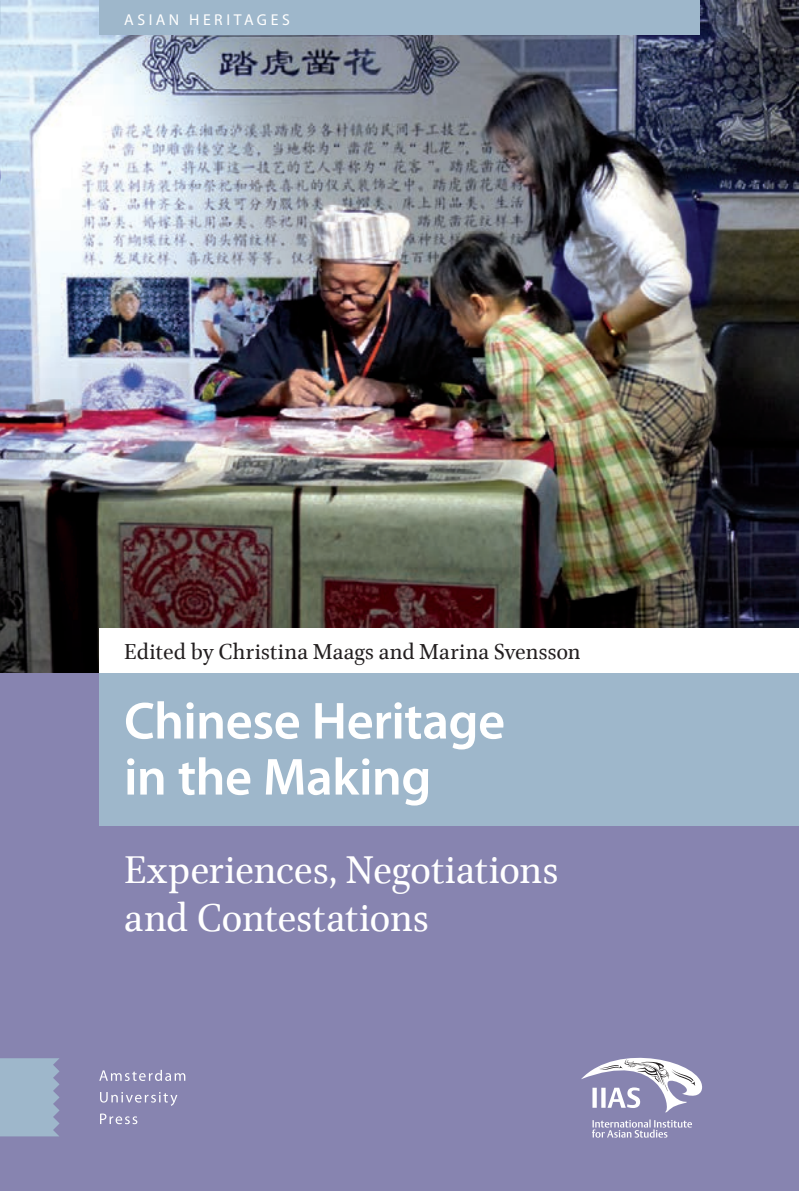
<style>
.page{position:relative;width:799px;height:1191px;background:#8784b0}
.page>*{position:absolute;margin:0;border:0;box-sizing:border-box;transform-origin:0 0}
.t1{font:600 52.5px/56px "Myriad Pro";letter-spacing:-.01em;color:#fff}
.t2{font:43.75px/47.2px "Brill";letter-spacing:-.005em;color:#fff}
.t3{font:24.5px "Brill";letter-spacing:.005em;color:#231f20}
.t4{font:15.75px "Myriad Pro";letter-spacing:.225em;color:#fff}
</style>
<div class="page">
<img style="left:60px;top:0;width:739px;height:672px">
<div style="left:99px;top:672px;width:700px;height:154px;background:#9eb7cb"></div>
<div style="left:99px;top:0;width:600px;height:35px;background:#9eb7cb"></div>
<div style="left:99px;top:628px;width:700px;height:44px;background:#fff"></div>
<svg style="left:100px;top:1113px;width:37px;height:11px"></svg>
<svg style="left:100px;top:1092px;width:77px;height:13px"></svg>
<svg style="left:99px;top:1069px;width:86px;height:12px"></svg>
<svg style="left:0;top:0;width:60px;height:1137px"></svg>
<svg style="left:581px;top:1057px;width:122px;height:80px"></svg>
<p class="t4" style="left:124px;top:10px;width:167px">ASIAN HERITAGES</p>
<p class="t3" style="left:124px;top:635px;width:458px">Edited by Christina Maags and Marina Svensson</p>
<p class="t1" style="left:124px;top:691px;width:382px">Chinese Heritage in the Making</p>
<p class="t2" style="left:124px;top:848px;width:436px">Experiences, Negotiations and Contestations</p>
</div>
